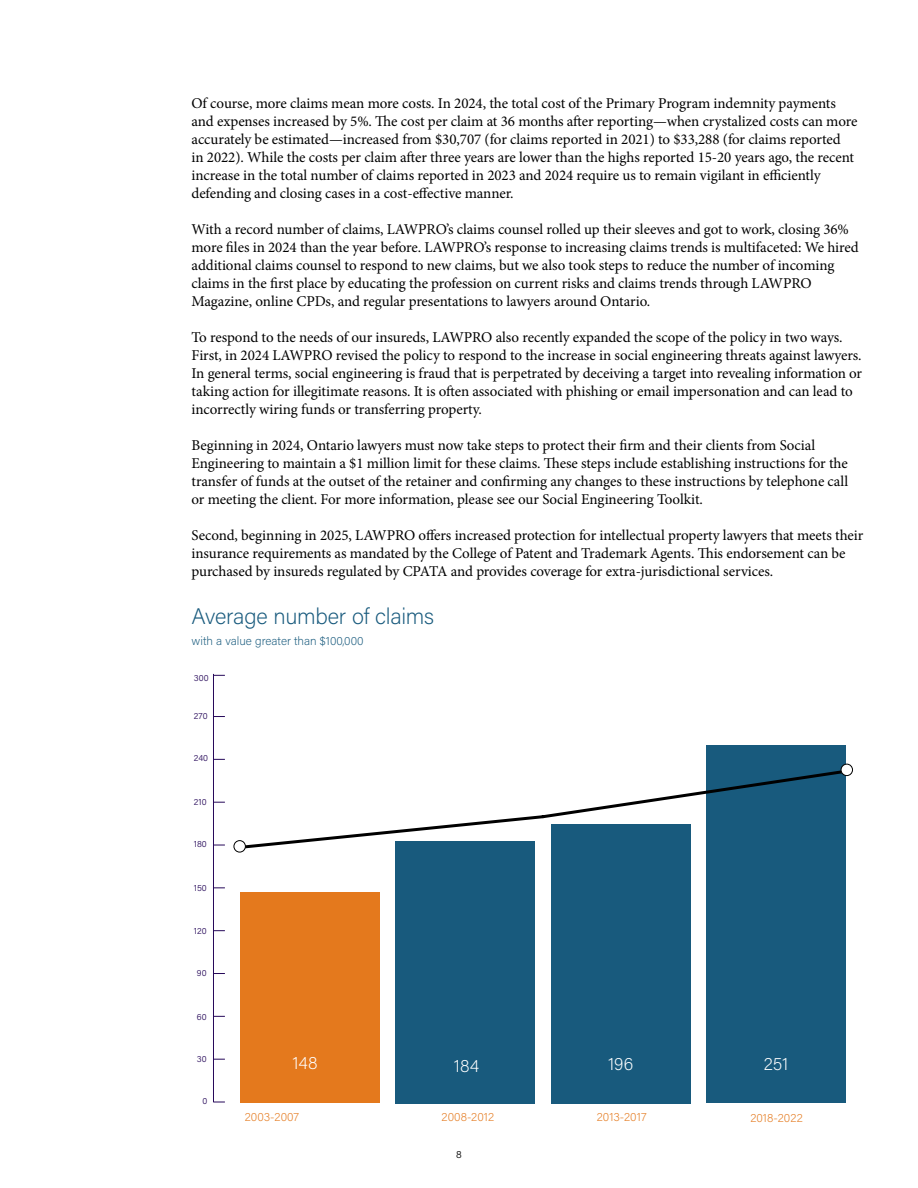
<style>
.page{position:relative;width:918px;height:1188px;background:#fff}
.page>*{position:absolute;margin:0;border:0;box-sizing:border-box;transform-origin:0 0}
.H2_Head_Light{font:22.5px "Acumin Variable Concept";letter-spacing:-.015em;color:#185a7d}
.t1{font:18px "Acumin Variable Concept";letter-spacing:.005em;color:#fff}
.Body_Text{font:15px/18px "Minion Pro";letter-spacing:-.005em;color:#000}
.t2{font:12px "Acumin Variable Concept";color:#e4791d}
.H2_Head_Light-2{font:12px "Acumin Variable Concept";color:#185a7d}
.t3{font:10.5px "Acumin Variable Concept";color:#000}
.t4{font:9px "Acumin Variable Concept";color:#260859}
</style>
<div class="page">
<div style="left:240px;top:892px;width:140px;height:211px;background:#e4791d"></div>
<div style="left:706px;top:745px;width:140px;height:358px;background:#185a7d"></div>
<div style="left:551px;top:824px;width:140px;height:279px;background:#185a7d"></div>
<div style="left:395px;top:841px;width:140px;height:262px;background:#185a7d"></div>
<hr style="left:213px;top:674px;width:1px;height:428px;background:#260859">
<svg style="left:213px;top:1102px;width:12px;height:1px"></svg>
<svg style="left:234px;top:768px;width:614px;height:83px"></svg>
<div style="left:234px;top:841px;width:11px;height:11px;background:#fff;border-radius:50%"></div>
<div style="left:234px;top:840px;width:12px;height:12px;border:1px solid #000;border-radius:50%"></div>
<div style="left:841px;top:764px;width:12px;height:12px;background:#fff;border-radius:50%"></div>
<div style="left:841px;top:764px;width:12px;height:12px;border:1px solid #000;border-radius:50%"></div>
<p class="Body_Text" style="left:192px;top:95px;width:668px">Of course, more claims mean more costs. In 2024, the total cost of the Primary Program indemnity payments and expenses increased by 5%. The cost per claim at 36 months after reporting—when crystalized costs can more accurately be estimated—increased from $30,707 (for claims reported in 2021) to $33,288 (for claims reported<br>in 2022). While the costs per claim after three years are lower than the highs reported 15-20 years ago, the recent increase in the total number of claims reported in 2023 and 2024 require us to remain vigilant in efficiently defending and closing cases in a cost-effective manner.</p>
<p class="Body_Text" style="left:192px;top:221px;width:669px">With a record number of claims, LAWPRO’s claims counsel rolled up their sleeves and got to work, closing 36% more files in 2024 than the year before. LAWPRO’s response to increasing claims trends is multifaceted: We hired additional claims counsel to respond to new claims, but we also took steps to reduce the number of incoming claims in the first place by educating the profession on current risks and claims trends through LAWPRO Magazine, online CPDs, and regular presentations to lawyers around Ontario.</p>
<p class="Body_Text" style="left:192px;top:329px;width:672px">To respond to the needs of our insureds, LAWPRO also recently expanded the scope of the policy in two ways.<br>First, in 2024 LAWPRO revised the policy to respond to the increase in social engineering threats against lawyers.<br>In general terms, social engineering is fraud that is perpetrated by deceiving a target into revealing information or taking action for illegitimate reasons. It is often associated with phishing or email impersonation and can lead to incorrectly wiring funds or transferring property.</p>
<p class="Body_Text" style="left:192px;top:437px;width:658px">Beginning in 2024, Ontario lawyers must now take steps to protect their firm and their clients from Social Engineering to maintain a $1 million limit for these claims. These steps include establishing instructions for the transfer of funds at the outset of the retainer and confirming any changes to these instructions by telephone call or meeting the client. For more information, please see our Social Engineering Toolkit.</p>
<p class="Body_Text" style="left:192px;top:527px;width:673px">Second, beginning in 2025, LAWPRO offers increased protection for intellectual property lawyers that meets their insurance requirements as mandated by the College of Patent and Trademark Agents. This endorsement can be purchased by insureds regulated by CPATA and provides coverage for extra-jurisdictional services.</p>
<h2 class="H2_Head_Light" style="left:192px;top:601px;width:244px">Average number of claims</h2>
<h2 class="H2_Head_Light-2" style="left:192px;top:633px;width:174px">with a value greater than $100,000</h2>
<p class="t4" style="left:194px;top:671px;width:16px">300</p>
<p class="t4" style="left:194px;top:710px;width:15px">270</p>
<p class="t4" style="left:194px;top:752px;width:16px">240</p>
<p class="t4" style="left:194px;top:796px;width:14px">210</p>
<p class="t4" style="left:194px;top:838px;width:14px">180</p>
<p class="t4" style="left:194px;top:882px;width:14px">150</p>
<p class="t4" style="left:194px;top:925px;width:14px">120</p>
<p class="t4" style="left:197px;top:967px;width:11px">90</p>
<p class="t4" style="left:197px;top:1010px;width:11px">60</p>
<p class="t4" style="left:197px;top:1053px;width:11px">30</p>
<p class="t4" style="left:202px;top:1095px;width:6px">0</p>
<p class="t1" style="left:292px;top:1050px;width:27px">148</p>
<p class="t1" style="left:454px;top:1053px;width:27px">184</p>
<p class="t1" style="left:608px;top:1051px;width:27px">196</p>
<p class="t1" style="left:764px;top:1052px;width:26px">251</p>
<p class="t2" style="left:245px;top:1109px;width:56px">2003-2007</p>
<p class="t2" style="left:442px;top:1109px;width:54px">2008-2012</p>
<p class="t2" style="left:597px;top:1109px;width:51px">2013-2017</p>
<p class="t2" style="left:750px;top:1110px;width:54px">2018-2022</p>
<p class="t3" style="left:456px;top:1147px;width:7px">8</p>
</div>
